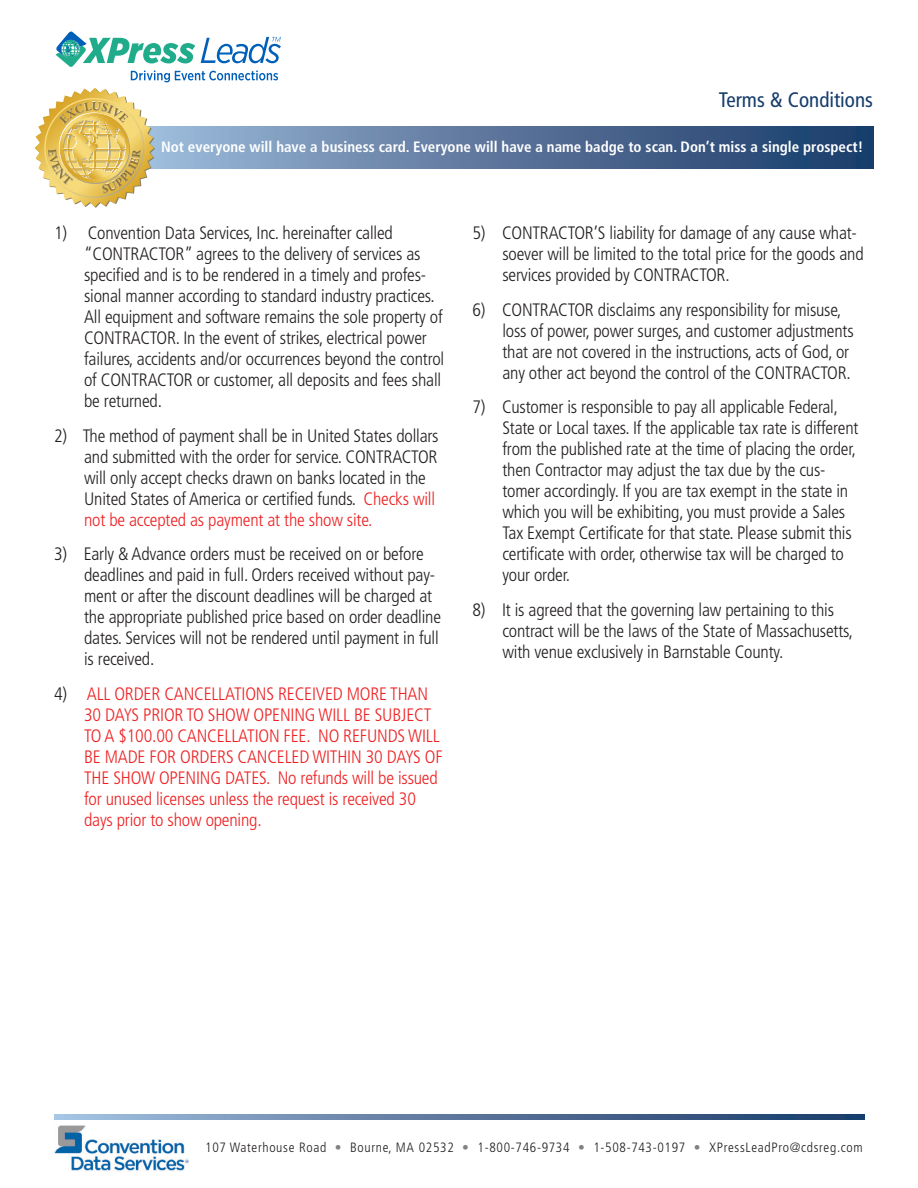
<style>
.page{position:relative;width:918px;height:1188px;background:#fff}
.page>*{position:absolute;margin:0;border:0;box-sizing:border-box;transform-origin:0 0}
.t1{font:condensed 21px "Frutiger";color:#163d6b}
.t2{font:300 condensed 18px/21px "Frutiger";letter-spacing:-.01em;color:#231f20}
.t3{font:300 condensed 18px/21px "Frutiger";letter-spacing:-.01em;color:#ee2123}
.t4{font:700 condensed 15px "Frutiger";color:#fff}
.t5{font:300 condensed 13.5px "Frutiger";letter-spacing:.05em;color:#231f20}
.s1{color:#ee2123}
.s2{color:#231f20}
.s3{color:#808285}
</style>
<div class="page">
<img style="left:54px;top:1125px;width:135px;height:46px">
<svg style="left:54px;top:1115px;width:810px;height:4px"></svg>
<svg style="left:56px;top:31px;width:225px;height:51px"></svg>
<div style="left:118px;top:126px;width:756px;height:43px;background:linear-gradient(to right,#a2bbda,#173765)"></div>
<svg style="left:35px;top:88px;width:120px;height:120px"></svg>
<p class="t1" style="left:719px;top:88px;width:156px">Terms &amp; Conditions</p>
<p class="t4" style="left:161px;top:138px;width:704px">Not everyone will have a business card. Everyone will have a name badge to scan. Don’t miss a single prospect!</p>
<p class="t2" style="left:84px;top:223px;width:362px;text-indent:-30px">1) Convention Data Services, Inc. hereinafter called “CONTRACTOR” agrees to the delivery of services as specified and is to be rendered in a timely and profes&shy;sional manner according to standard industry practices.<br>All equipment and software remains the sole property of CONTRACTOR. In the event of strikes, electrical power failures, accidents and/or occurrences beyond the control of CONTRACTOR or customer, all deposits and fees shall be returned.</p>
<p class="t2" style="left:84px;top:425px;width:356px;text-indent:-30px">2) The method of payment shall be in United States dollars and submitted with the order for service. CONTRACTOR will only accept checks drawn on banks located in the United States of America or certified funds. <span class="s1">Checks will not be accepted as payment at the show site.</span></p>
<p class="t2" style="left:84px;top:544px;width:358px;text-indent:-30px">3) Early &amp; Advance orders must be received on or before deadlines and paid in full. Orders received without pay&shy;ment or after the discount deadlines will be charged at the appropriate published price based on order deadline dates. Services will not be rendered until payment in full is received.</p>
<p class="t3" style="left:84px;top:683px;width:360px;text-indent:-30px"><span class="s2">4)</span> ALL ORDER CANCELLATIONS RECEIVED MORE THAN 30 DAYS PRIOR TO SHOW OPENING WILL BE SUBJECT TO A $100.00 CANCELLATION FEE. NO REFUNDS WILL BE MADE FOR ORDERS CANCELED WITHIN 30 DAYS OF THE SHOW OPENING DATES. No refunds will be issued for unused licenses unless the request is received 30 days prior to show opening.</p>
<p class="t2" style="left:502px;top:223px;width:363px;text-indent:-30px">5) CONTRACTOR’S liability for damage of any cause what&shy;soever will be limited to the total price for the goods and services provided by CONTRACTOR.</p>
<p class="t2" style="left:502px;top:299px;width:353px;text-indent:-30px">6) CONTRACTOR disclaims any responsibility for misuse, loss of power, power surges, and customer adjustments that are not covered in the instructions, acts of God, or any other act beyond the control of the CONTRACTOR.</p>
<p class="t2" style="left:502px;top:397px;width:358px;text-indent:-30px">7) Customer is responsible to pay all applicable Federal, State or Local taxes. If the applicable tax rate is different from the published rate at the time of placing the order, then Contractor may adjust the tax due by the cus&shy;tomer accordingly. If you are tax exempt in the state in which you will be exhibiting, you must provide a Sales Tax Exempt Certificate for that state. Please submit this certificate with order, otherwise tax will be charged to your order.</p>
<p class="t2" style="left:502px;top:599px;width:352px;text-indent:-30px">8) It is agreed that the governing law pertaining to this contract will be the laws of the State of Massachusetts, with venue exclusively in Barnstable County.</p>
<p class="t5" style="left:205px;top:1140px;width:659px">107 Waterhouse Road <span class="s3">•</span> Bourne, MA 02532 <span class="s3">•</span> 1-800-746-9734 <span class="s3">•</span> 1-508-743-0197 <span class="s3">•</span> XPressLeadPro@cdsreg.com</p>
</div>
